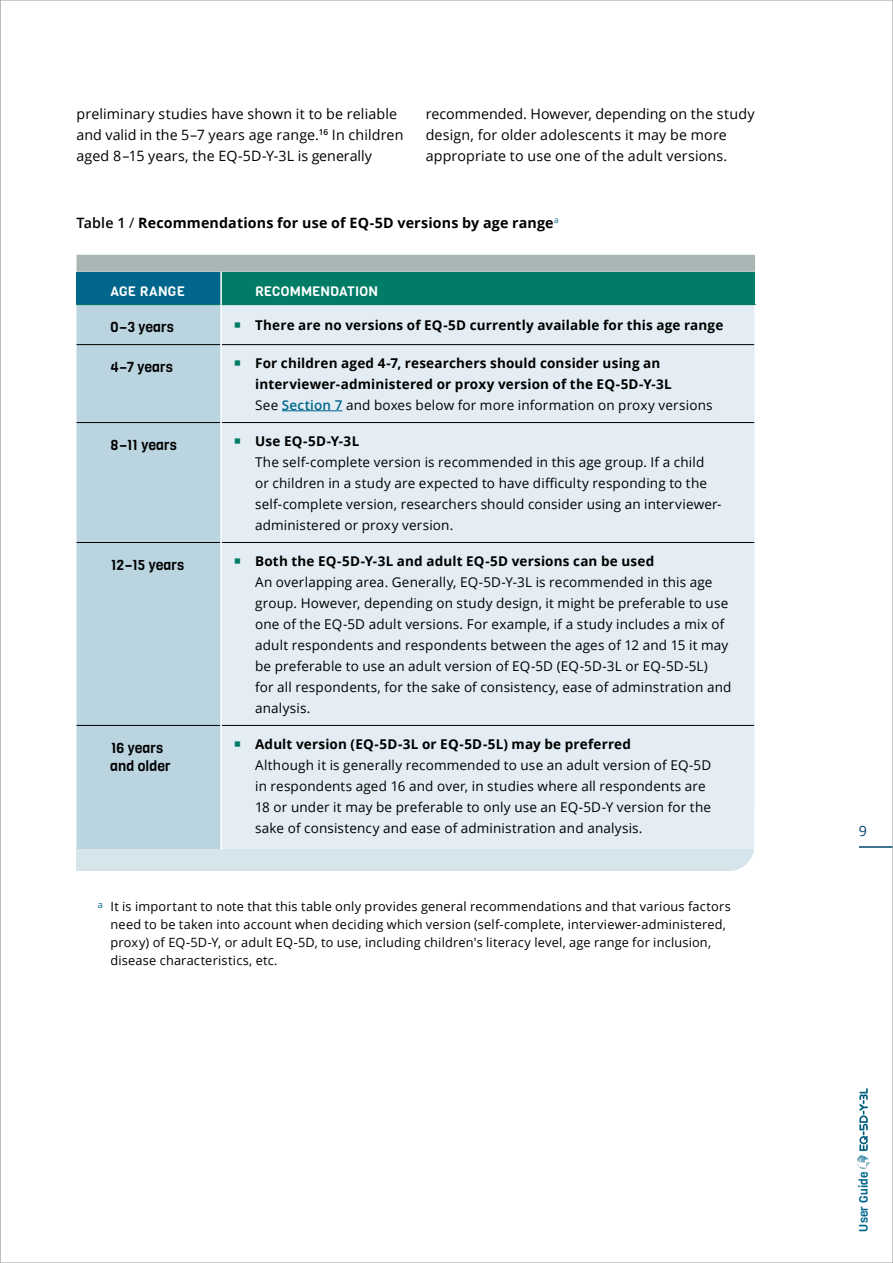
<style>
.page{position:relative;width:893px;height:1263px;background:#fff}
.page>*{position:absolute;margin:0;border:0;box-sizing:border-box;transform-origin:0 0}
.t1{font:14.25px/21px "Open Sans";letter-spacing:.01em;color:#000}
.t2{font:700 14.25px "Open Sans";letter-spacing:.01em;color:#000}
.t3{font:14.25px/18px "Viga";color:#000}
.t4{font:14.25px "Open Sans";color:#00466d}
.t5{font:13.5px/21px "Open Sans";letter-spacing:.015em;color:#000}
.t6{font:700 13.5px/21px "Open Sans";letter-spacing:.015em;color:#000}
.t7{font:13.5px "Viga";letter-spacing:.015em;color:#fff}
.Voetnoot{font:12.75px/18px "Open Sans";letter-spacing:.015em;color:#000}
.t8{font:12px "Viga";letter-spacing:.01em;color:#00668c}
.s1{font-weight:600}
.s2{font-weight:400}
.s3{color:#007c67}
.s4{font-weight:600;color:#00668c}
</style>
<div class="page">
<div style="left:77px;top:255px;width:678px;height:17px;background:#a8b6b5"></div>
<div style="left:77px;top:272px;width:144px;height:33px;background:#00668c"></div>
<div style="left:221px;top:272px;width:534px;height:33px;background:#007c67"></div>
<div style="left:77px;top:305px;width:143px;height:545px;background:#bad4e0"></div>
<div style="left:222px;top:305px;width:532px;height:545px;background:#e3edf3"></div>
<div style="left:77px;top:850px;width:678px;height:21px;background:#d6e5ec"></div>
<hr style="left:77px;top:344px;width:143px;height:1px;background:#000">
<hr style="left:222px;top:344px;width:532px;height:1px;background:#000">
<hr style="left:77px;top:422px;width:143px;height:1px;background:#000">
<hr style="left:222px;top:422px;width:532px;height:1px;background:#000">
<hr style="left:77px;top:542px;width:143px;height:1px;background:#000">
<hr style="left:222px;top:542px;width:532px;height:1px;background:#000">
<hr style="left:77px;top:725px;width:143px;height:1px;background:#000">
<hr style="left:222px;top:725px;width:532px;height:1px;background:#000">
<hr style="left:77px;top:304px;width:143px;height:1px;background:#007661">
<hr style="left:222px;top:304px;width:534px;height:1px;background:#007661">
<hr style="left:220px;top:272px;width:2px;height:33px;background:#fff">
<hr style="left:282px;top:410px;width:60px;height:1px;background:#00668c">
<svg style="left:687px;top:807px;width:68px;height:64px"></svg>
<hr style="left:859px;top:846px;width:34px;height:2px;background:#00466d">
<svg style="left:857px;top:1088px;width:13px;height:81px"></svg>
<svg style="left:241px;top:330px;width:14px;height:1px"></svg>
<svg style="left:241px;top:368px;width:14px;height:1px"></svg>
<svg style="left:241px;top:446px;width:14px;height:1px"></svg>
<svg style="left:241px;top:566px;width:14px;height:1px"></svg>
<svg style="left:241px;top:748px;width:14px;height:1px"></svg>
<p class="t1" style="left:77px;top:103px;width:328px">preliminary studies have shown it to be reliable and valid in the 5–7 years age range.<sup>16</sup> In children aged 8–15 years, the EQ-5D-Y-3L is generally</p>
<p class="t1" style="left:426px;top:103px;width:330px">recommended. However, depending on the study design, for older adolescents it may be more appropriate to use one of the adult versions.</p>
<p class="t2" style="left:77px;top:213px;width:484px"><span class="s1">Table 1</span> <span class="s2">/</span> Recommendations for use of EQ-5D versions by age range<sup>a</sup></p>
<p class="t7" style="left:111px;top:282px;width:76px">AGE RANGE</p>
<p class="t7" style="left:255px;top:282px;width:124px">RECOMMENDATION</p>
<p class="t3" style="left:111px;top:318px;width:65px">0–3 years</p>
<p class="t6" style="left:234px;top:314px;width:491px"><span class="s3">○</span> There are no versions of EQ-5D currently available for this age range</p>
<p class="t3" style="left:111px;top:358px;width:64px">4–7 years</p>
<p class="t6" style="left:255px;top:352px;width:459px;text-indent:-21px"><span class="s3">○</span> For children aged 4-7, researchers should consider using an interviewer-administered or proxy version of the EQ-5D-Y-3L<br><span class="s2">See</span> <span class="s4">Section 7</span> <span class="s2">and boxes below for more information on proxy versions</span></p>
<p class="t3" style="left:111px;top:436px;width:68px">8–11 years</p>
<p class="t6" style="left:234px;top:430px;width:127px"><span class="s3">○</span> Use EQ-5D-Y-3L</p>
<p class="t5" style="left:255px;top:451px;width:468px">The self-complete version is recommended in this age group. If a child<br>or children in a study are expected to have difficulty responding to the self-complete version, researchers should consider using an interviewer&shy;administered or proxy version.</p>
<p class="t3" style="left:111px;top:556px;width:75px">12–15 years</p>
<p class="t6" style="left:234px;top:550px;width:422px"><span class="s3">○</span> Both the EQ-5D-Y-3L and adult EQ-5D versions can be used</p>
<p class="t5" style="left:255px;top:571px;width:478px">An overlapping area. Generally, EQ-5D-Y-3L is recommended in this age group. However, depending on study design, it might be preferable to use one of the EQ-5D adult versions. For example, if a study includes a mix of adult respondents and respondents between the ages of 12 and 15 it may be preferable to use an adult version of EQ-5D (EQ-5D-3L or EQ-5D-5L)<br>for all respondents, for the sake of consistency, ease of adminstration and analysis.</p>
<p class="t3" style="left:111px;top:739px;width:62px">16 years and older</p>
<p class="t6" style="left:234px;top:733px;width:399px"><span class="s3">○</span> Adult version (EQ-5D-3L or EQ-5D-5L) may be preferred</p>
<p class="t5" style="left:255px;top:754px;width:458px">Although it is generally recommended to use an adult version of EQ-5D in respondents aged 16 and over, in studies where all respondents are 18 or under it may be preferable to only use an EQ-5D-Y version for the sake of consistency and ease of administration and analysis.</p>
<p class="Voetnoot" style="left:111px;top:897px;width:622px;text-indent:-13px"><sup>a</sup> It is important to note that this table only provides general recommendations and that various factors need to be taken into account when deciding which version (self-complete, interviewer-administered, proxy) of EQ-5D-Y, or adult EQ-5D, to use, including children's literacy level, age range for inclusion, disease characteristics, etc.</p>
<p class="t4" style="left:859px;top:821px;width:10px">9</p>
<p class="t8" style="left:855px;top:1231px;width:61px;rotate:-90deg">User Guide</p>
</div>
